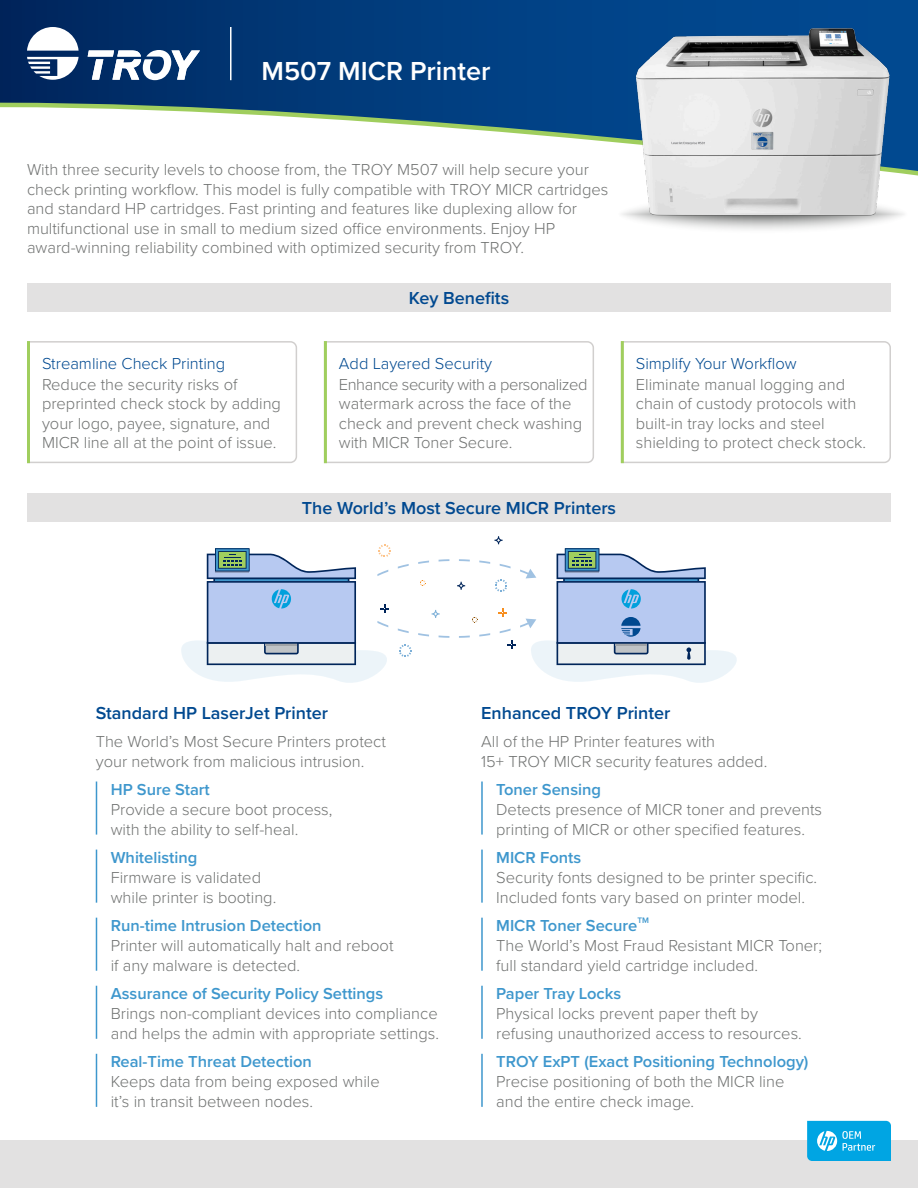
<style>
.page{position:relative;width:918px;height:1188px;background:#fff}
.page>*{position:absolute;margin:0;border:0;box-sizing:border-box;transform-origin:0 0}
.t1{font:600 27px "Proxima Nova";color:#fff}
.t2{font:600 18px "Proxima Nova";color:#014990}
.t3{font:300 16.5px/19.5px "Proxima Nova";color:#707271}
.t4{font:600 16.5px "Proxima Nova";color:#3e97cd}
.t5{font:300 16.5px "Proxima Nova";color:#014990}
.t6{font:600 8.25px "Proxima Nova";color:#3e97cd}
</style>
<div class="page">
<div style="left:0;top:1141px;width:918px;height:47px;background:#e2e1e1"></div>
<svg style="left:0;top:0;width:530px;height:135px;background:#2b5887"></svg>
<svg style="left:27px;top:57px;width:52px;height:23px"></svg>
<svg style="left:88px;top:50px;width:112px;height:30px"></svg>
<svg style="left:27px;top:27px;width:52px;height:24px"></svg>
<img style="left:530px;top:0;width:388px;height:230px">
<hr style="left:230px;top:27px;width:2px;height:53px;background:#fff">
<svg style="left:27px;top:341px;width:270px;height:123px"></svg>
<hr style="left:27px;top:341px;width:3px;height:122px;background:#a0ce5e">
<svg style="left:323px;top:341px;width:271px;height:123px"></svg>
<hr style="left:324px;top:341px;width:3px;height:122px;background:#a0ce5e">
<svg style="left:620px;top:341px;width:271px;height:123px"></svg>
<hr style="left:621px;top:341px;width:3px;height:122px;background:#a0ce5e">
<div style="left:27px;top:283px;width:864px;height:28px;background:#e2e1e1"></div>
<div style="left:27px;top:493px;width:864px;height:28px;background:#e2e1e1"></div>
<svg style="left:807px;top:1121px;width:84px;height:40px;background:#1caee5"></svg>
<hr style="left:481px;top:782px;width:2px;height:53px;background:#3e97cd">
<hr style="left:96px;top:782px;width:1px;height:53px;background:#3e97cd">
<hr style="left:481px;top:918px;width:2px;height:53px;background:#3e97cd">
<hr style="left:96px;top:918px;width:1px;height:53px;background:#3e97cd">
<hr style="left:481px;top:986px;width:2px;height:53px;background:#3e97cd">
<hr style="left:96px;top:986px;width:1px;height:53px;background:#3e97cd">
<hr style="left:481px;top:1054px;width:2px;height:53px;background:#3e97cd">
<hr style="left:96px;top:1054px;width:1px;height:53px;background:#3e97cd">
<hr style="left:481px;top:850px;width:2px;height:53px;background:#3e97cd">
<hr style="left:96px;top:850px;width:1px;height:53px;background:#3e97cd">
<svg style="left:181px;top:536px;width:556px;height:147px"></svg>
<p class="t1" style="left:262px;top:51px;width:231px">M507 MICR Printer</p>
<p class="t3" style="left:27px;top:159px;width:583px">With three security levels to choose from, the TROY M507 will help secure your check printing workflow. This model is fully compatible with TROY MICR cartridges and standard HP cartridges. Fast printing and features like duplexing allow for multifunctional use in small to medium sized office environments. Enjoy HP award-winning reliability combined with optimized security from TROY.</p>
<p class="t5" style="left:42px;top:351px;width:185px">Streamline Check Printing</p>
<p class="t3" style="left:42px;top:374px;width:241px">Reduce the security risks of preprinted check stock by adding your logo, payee, signature, and<br>MICR line all at the point of issue.</p>
<p class="t2" style="left:409px;top:285px;width:102px">Key Benefits</p>
<p class="t5" style="left:339px;top:351px;width:155px">Add Layered Security</p>
<p class="t3" style="left:339px;top:374px;width:250px">Enhance security with a personalized watermark across the face of the check and prevent check washing with MICR Toner Secure.</p>
<p class="t2" style="left:302px;top:495px;width:316px">The World’s Most Secure MICR Printers</p>
<p class="t5" style="left:636px;top:351px;width:162px">Simplify Your Workflow</p>
<p class="t3" style="left:636px;top:374px;width:232px">Eliminate manual logging and chain of custody protocols with built-in tray locks and steel shielding to protect check stock.</p>
<p class="t2" style="left:96px;top:700px;width:234px">Standard HP LaserJet Printer</p>
<p class="t2" style="left:481px;top:700px;width:191px">Enhanced TROY Printer</p>
<p class="t3" style="left:96px;top:731px;width:292px">The World’s Most Secure Printers protect your network from malicious intrusion.</p>
<p class="t3" style="left:481px;top:731px;width:288px">All of the HP Printer features with<br>15+ TROY MICR security features added.</p>
<p class="t4" style="left:496px;top:777px;width:106px">Toner Sensing</p>
<p class="t4" style="left:111px;top:777px;width:101px">HP Sure Start</p>
<p class="t3" style="left:111px;top:799px;width:223px">Provide a secure boot process, with the ability to self-heal.</p>
<p class="t3" style="left:111px;top:867px;width:167px">Firmware is validated while printer is booting.</p>
<p class="t3" style="left:111px;top:935px;width:284px">Printer will automatically halt and reboot if any malware is detected.</p>
<p class="t3" style="left:111px;top:1003px;width:330px">Brings non-compliant devices into compliance and helps the admin with appropriate settings.</p>
<p class="t3" style="left:111px;top:1071px;width:271px">Keeps data from being exposed while it’s in transit between nodes.</p>
<p class="t4" style="left:111px;top:845px;width:88px">Whitelisting</p>
<p class="t4" style="left:111px;top:913px;width:212px">Run-time Intrusion Detection</p>
<p class="t4" style="left:111px;top:981px;width:274px">Assurance of Security Policy Settings</p>
<p class="t4" style="left:111px;top:1049px;width:203px">Real-Time Threat Detection</p>
<p class="t3" style="left:496px;top:799px;width:327px">Detects presence of MICR toner and prevents printing of MICR or other specified features.</p>
<p class="t3" style="left:496px;top:867px;width:322px">Security fonts designed to be printer specific.<br>Included fonts vary based on printer model.</p>
<p class="t3" style="left:496px;top:935px;width:327px">The World’s Most Fraud Resistant MICR Toner; full standard yield cartridge included.</p>
<p class="t3" style="left:496px;top:1003px;width:307px">Physical locks prevent paper theft by refusing unauthorized access to resources.</p>
<p class="t3" style="left:496px;top:1071px;width:290px">Precise positioning of both the MICR line and the entire check image.</p>
<p class="t4" style="left:496px;top:845px;width:87px">MICR Fonts</p>
<p class="t4" style="left:496px;top:913px;width:143px">MICR Toner Secure</p>
<p class="t6" style="left:637px;top:914px;width:13px">TM</p>
<p class="t4" style="left:496px;top:981px;width:126px">Paper Tray Locks</p>
<p class="t4" style="left:496px;top:1049px;width:314px">TROY ExPT (Exact Positioning Technology)</p>
</div>
